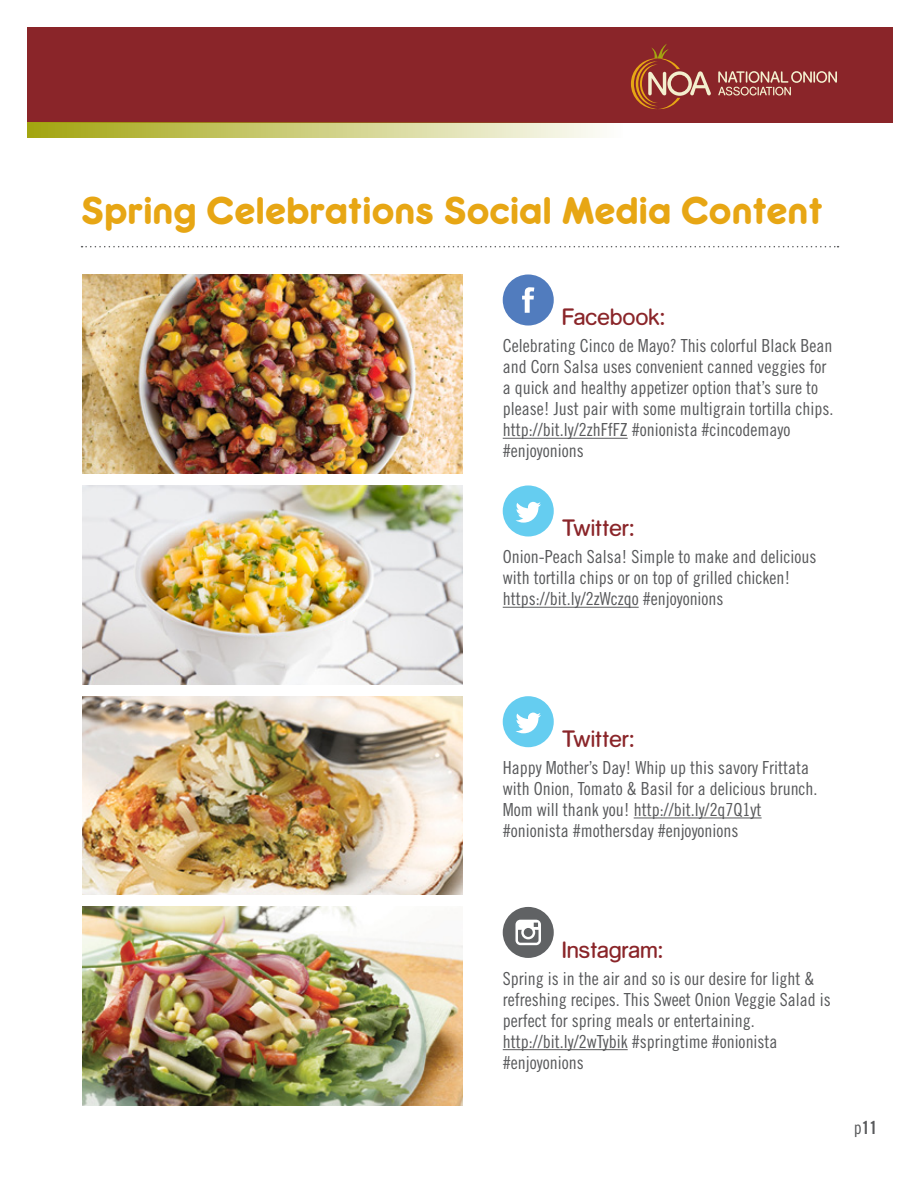
<style>
.page{position:relative;width:918px;height:1188px;background:#fff}
.page>*{position:absolute;margin:0;border:0;box-sizing:border-box;transform-origin:0 0}
.t1{font:36px "Rocko Ultra FLF";letter-spacing:.02em;color:#e7a614}
.t2{font:21px "Rocko FLF";letter-spacing:.02em;color:#8a2529}
.t3{font:18px/21px "Trade Gothic Cond Eighteen";color:#58595b}
.t4{font:18px "Trade Gothic Bold Cond Twenty";color:#58595b}
.s1{font-family:"Trade Gothic Cond Eighteen"}
</style>
<div class="page">
<div style="left:27px;top:27px;width:865px;height:95px;background:#8a2529"></div>
<svg style="left:27px;top:122px;width:595px;height:15px;background:#ccc97e"></svg>
<svg style="left:718px;top:71px;width:119px;height:25px"></svg>
<svg style="left:631px;top:44px;width:80px;height:65px"></svg>
<svg style="left:82px;top:246px;width:757px;height:1px"></svg>
<img style="left:82px;top:274px;width:380px;height:199px">
<img style="left:82px;top:485px;width:380px;height:199px">
<img style="left:82px;top:696px;width:380px;height:199px">
<img style="left:82px;top:907px;width:380px;height:199px">
<div style="left:503px;top:485px;width:51px;height:52px;background:#65cdf0;border-radius:50%"></div>
<svg style="left:516px;top:502px;width:25px;height:21px"></svg>
<div style="left:503px;top:696px;width:51px;height:51px;background:#65cdf0;border-radius:50%"></div>
<svg style="left:516px;top:713px;width:25px;height:20px"></svg>
<div style="left:503px;top:274px;width:51px;height:52px;background:#517cbe;border-radius:50%"></div>
<svg style="left:522px;top:287px;width:12px;height:26px"></svg>
<hr style="left:503px;top:438px;width:125px;height:1px;background:#58595b">
<hr style="left:503px;top:607px;width:136px;height:1px;background:#58595b">
<hr style="left:634px;top:818px;width:128px;height:1px;background:#58595b">
<hr style="left:503px;top:1049px;width:125px;height:1px;background:#58595b">
<div style="left:503px;top:907px;width:51px;height:51px;background:#606264;border-radius:50%"></div>
<svg style="left:515px;top:920px;width:26px;height:25px"></svg>
<h1 class="t1" style="left:82px;top:187px;width:743px">Spring Celebrations Social Media Content</h1>
<p class="t2" style="left:562px;top:304px;width:104px">Facebook:</p>
<p class="t3" style="left:503px;top:335px;width:332px">Celebrating Cinco de Mayo? This colorful Black Bean and Corn Salsa uses convenient canned veggies for a quick and healthy appetizer option that’s sure to please! Just pair with some multigrain tortilla chips. http://bit.ly/2zhFfFZ #onionista #cincodemayo #enjoyonions</p>
<p class="t2" style="left:562px;top:515px;width:74px">Twitter:</p>
<p class="t3" style="left:503px;top:546px;width:315px">Onion-Peach Salsa! Simple to make and delicious with tortilla chips or on top of grilled chicken! https://bit.ly/2zWczqo #enjoyonions</p>
<p class="t2" style="left:562px;top:726px;width:74px">Twitter:</p>
<p class="t3" style="left:503px;top:757px;width:316px">Happy Mother’s Day! Whip up this savory Frittata with Onion, Tomato &amp; Basil for a delicious brunch.<br>Mom will thank you! http://bit.ly/2q7Q1yt #onionista #mothersday #enjoyonions</p>
<p class="t2" style="left:562px;top:937px;width:102px">Instagram:</p>
<p class="t3" style="left:503px;top:968px;width:330px">Spring is in the air and so is our desire for light &amp; refreshing recipes. This Sweet Onion Veggie Salad is perfect for spring meals or entertaining. http://bit.ly/2wTybik #springtime #onionista #enjoyonions</p>
<p class="t4" style="left:854px;top:1116px;width:25px"><span class="s1">p</span>11</p>
</div>
